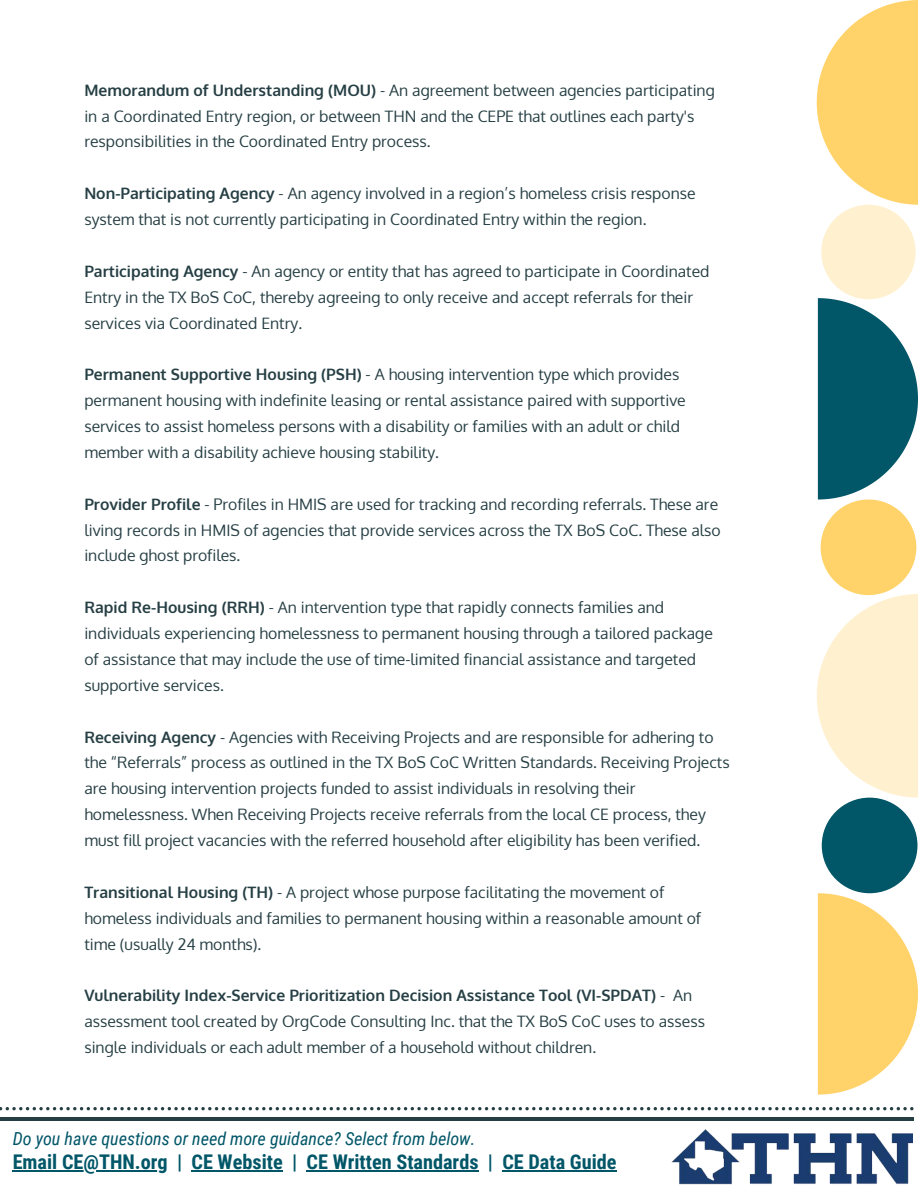
<style>
.page{position:relative;width:918px;height:1188px;background:#fff}
.page>*{position:absolute;margin:0;border:0;box-sizing:border-box;transform-origin:0 0}
.t1{font:700 20.25px "Roboto Condensed";color:#015668}
.t2{font:italic 18px "Roboto Condensed";color:#015668}
.t3{font:15.75px/25.8px "Oxygen";color:#263f44}
.s1{font-weight:700}
</style>
<div class="page">
<svg style="left:817px;top:0;width:101px;height:205px"></svg>
<div style="left:821px;top:205px;width:95px;height:94px;background:#fff1cf;border-radius:50%"></div>
<svg style="left:818px;top:298px;width:100px;height:202px"></svg>
<div style="left:821px;top:499px;width:95px;height:96px;background:#ffd369;border-radius:50%"></div>
<svg style="left:817px;top:594px;width:101px;height:204px"></svg>
<div style="left:822px;top:798px;width:95px;height:95px;background:#015668;border-radius:50%"></div>
<svg style="left:818px;top:893px;width:100px;height:202px"></svg>
<svg style="left:0;top:1107px;width:914px;height:3px"></svg>
<img style="left:672px;top:1130px;width:240px;height:55px">
<hr style="left:0;top:1117px;width:914px;height:3px;background:#263f44">
<hr style="left:13px;top:1170px;width:155px;height:1px;background:#015668">
<hr style="left:192px;top:1170px;width:91px;height:1px;background:#015668">
<hr style="left:307px;top:1170px;width:172px;height:1px;background:#015668">
<hr style="left:502px;top:1170px;width:115px;height:1px;background:#015668">
<p class="t3" style="left:84px;top:77px;width:632px"><span class="s1">Memorandum of Understanding (MOU)</span> - An agreement between agencies participating in a Coordinated Entry region, or between THN and the CEPE that outlines each party's responsibilities in the Coordinated Entry process.</p>
<p class="t3" style="left:84px;top:181px;width:613px"><span class="s1">Non-Participating Agency</span> - An agency involved in a region’s homeless crisis response system that is not currently participating in Coordinated Entry within the region.</p>
<p class="t3" style="left:84px;top:258px;width:627px"><span class="s1">Participating Agency</span> - An agency or entity that has agreed to participate in Coordinated<br>Entry in the TX BoS CoC, thereby agreeing to only receive and accept referrals for their services via Coordinated Entry.</p>
<p class="t3" style="left:84px;top:362px;width:603px"><span class="s1">Permanent Supportive Housing (PSH)</span> - A housing intervention type which provides permanent housing with indefinite leasing or rental assistance paired with supportive services to assist homeless persons with a disability or families with an adult or child member with a disability achieve housing stability.</p>
<p class="t3" style="left:84px;top:491px;width:638px"><span class="s1">Provider Profile</span> - Profiles in HMIS are used for tracking and recording referrals. These are living records in HMIS of agencies that provide services across the TX BoS CoC. These also include ghost profiles.</p>
<p class="t3" style="left:84px;top:595px;width:630px"><span class="s1">Rapid Re-Housing (RRH)</span> - An intervention type that rapidly connects families and individuals experiencing homelessness to permanent housing through a tailored package of assistance that may include the use of time-limited financial assistance and targeted supportive services.</p>
<p class="t3" style="left:84px;top:724px;width:647px"><span class="s1">Receiving Agency</span> - Agencies with Receiving Projects and are responsible for adhering to the “Referrals” process as outlined in the TX BoS CoC Written Standards. Receiving Projects are housing intervention projects funded to assist individuals in resolving their homelessness. When Receiving Projects receive referrals from the local CE process, they must fill project vacancies with the referred household after eligibility has been verified.</p>
<p class="t3" style="left:84px;top:879px;width:618px"><span class="s1">Transitional Housing (TH)</span> - A project whose purpose facilitating the movement of homeless individuals and families to permanent housing within a reasonable amount of time (usually 24 months).</p>
<p class="t3" style="left:84px;top:983px;width:622px"><span class="s1">Vulnerability Index-Service Prioritization Decision Assistance Tool (VI-SPDAT)</span> - An assessment tool created by OrgCode Consulting Inc. that the TX BoS CoC uses to assess single individuals or each adult member of a household without children.</p>
<p class="t2" style="left:13px;top:1126px;width:464px">Do you have questions or need more guidance? Select from below.</p>
<p class="t1" style="left:13px;top:1147px;width:605px">Email CE@THN.org | CE Website | CE Written Standards | CE Data Guide</p>
</div>
